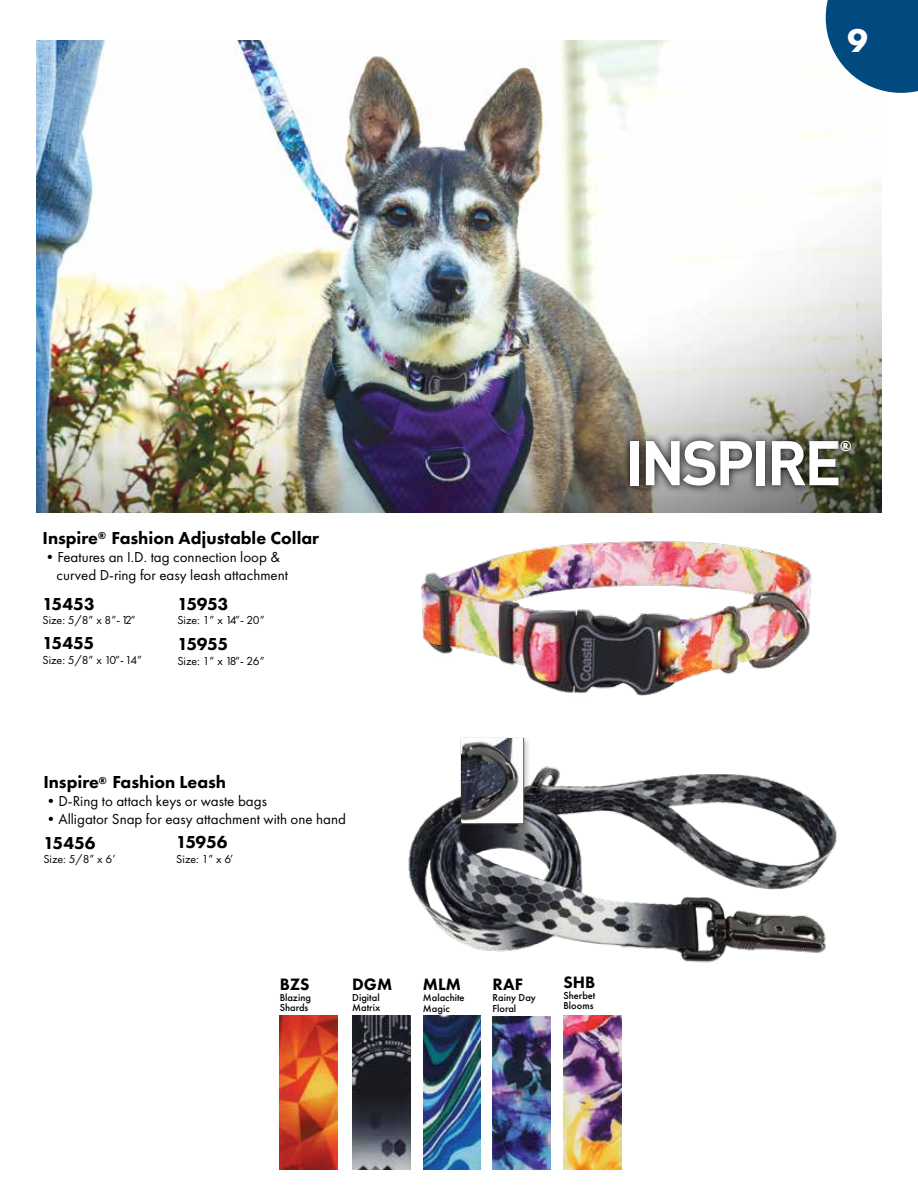
<style>
.page{position:relative;width:918px;height:1188px;background:#fff}
.page>*{position:absolute;margin:0;border:0;box-sizing:border-box;transform-origin:0 0}
.t1{font:700 30px "Futura";color:#fff}
.t2{font:800 18px "Futura PT";color:#000}
.t3{font:800 17.1px "Futura PT";color:#000}
.t4{font:15px/18px "Futura PT";color:#000}
.t5{font:800 15px "Futura PT";color:#fff}
.t6{font:12px "Futura PT";letter-spacing:-.01em;color:#000}
.t7{font:500 10.5px/10.8px "Futura PT";color:#000}
</style>
<div class="page">
<img style="left:408px;top:766px;width:429px;height:197px">
<img style="left:394px;top:512px;width:447px;height:184px">
<img style="left:280px;top:1015px;width:58px;height:154px">
<img style="left:352px;top:1016px;width:58px;height:153px">
<img style="left:423px;top:1016px;width:58px;height:153px">
<img style="left:492px;top:1016px;width:58px;height:153px">
<img style="left:563px;top:1016px;width:58px;height:153px">
<img style="left:37px;top:41px;width:844px;height:471px">
<svg style="left:826px;top:0;width:92px;height:93px;background:#256492"></svg>
<svg style="left:621px;top:432px;width:227px;height:63px;background:#797870"></svg>
<div style="left:630px;top:441px;width:9px;height:44px;background:#fff"></div>
<svg style="left:646px;top:441px;width:106px;height:45px"></svg>
<div style="left:756px;top:441px;width:9px;height:44px;background:#fff"></div>
<svg style="left:772px;top:441px;width:66px;height:44px"></svg>
<div style="left:832px;top:432px;width:28px;height:27px;background:#000;opacity:.75"></div>
<div style="left:459px;top:736px;width:73px;height:96px;background:#000;opacity:.2"></div>
<svg style="left:461px;top:738px;width:63px;height:86px"></svg>
<img style="left:462px;top:739px;width:61px;height:83px">
<p class="t2" style="left:43px;top:526px;width:278px">Inspire<sup>®</sup> Fashion Adjustable Collar</p>
<p class="t4" style="left:56px;top:548px;width:233px;text-indent:-14px">•Features an I.D. tag connection loop &amp; curved D-ring for easy leash attachment</p>
<p class="t2" style="left:43px;top:593px;width:54px">15453</p>
<p class="t6" style="left:43px;top:613px;width:95px">Size: 5/8” x 8”-12”</p>
<p class="t2" style="left:43px;top:632px;width:53px">15455</p>
<p class="t6" style="left:43px;top:653px;width:101px">Size: 5/8” x 10”-14”</p>
<p class="t2" style="left:177px;top:593px;width:53px">15953</p>
<p class="t6" style="left:177px;top:613px;width:89px">Size: 1” x 14”- 20”</p>
<p class="t2" style="left:177px;top:633px;width:52px">15955</p>
<p class="t6" style="left:177px;top:654px;width:89px">Size: 1” x 18”- 26”</p>
<p class="t2" style="left:43px;top:771px;width:184px">Inspire<sup>®</sup> Fashion Leash</p>
<p class="t4" style="left:43px;top:792px;width:225px">•D-Ring to attach keys or waste bags</p>
<p class="t4" style="left:43px;top:810px;width:304px">•Alligator Snap for easy attachment with one hand</p>
<p class="t2" style="left:43px;top:831px;width:54px">15456</p>
<p class="t6" style="left:43px;top:852px;width:74px">Size: 5/8” x 6’</p>
<p class="t2" style="left:176px;top:831px;width:53px">15956</p>
<p class="t6" style="left:176px;top:852px;width:58px">Size: 1” x 6’</p>
<p class="t3" style="left:280px;top:973px;width:31px">BZS</p>
<p class="t7" style="left:280px;top:992px;width:33px">Blazing<br>Shards</p>
<p class="t3" style="left:352px;top:973px;width:42px">DGM</p>
<p class="t7" style="left:352px;top:993px;width:30px;line-height:10.2px">Digital<br>Matrix</p>
<p class="t3" style="left:423px;top:973px;width:39px">MLM</p>
<p class="t7" style="left:423px;top:993px;width:43px">Malachite<br>Magic</p>
<p class="t3" style="left:493px;top:973px;width:32px">RAF</p>
<p class="t7" style="left:493px;top:992px;width:45px">Rainy Day<br>Floral</p>
<p class="t3" style="left:563px;top:972px;width:33px">SHB</p>
<p class="t7" style="left:563px;top:990px;width:34px">Sherbet<br>Blooms</p>
<h1 class="t1" style="left:848px;top:19px;width:22px">9</h1>
<p class="t5" style="left:840px;top:436px;width:13px">®</p>
</div>
